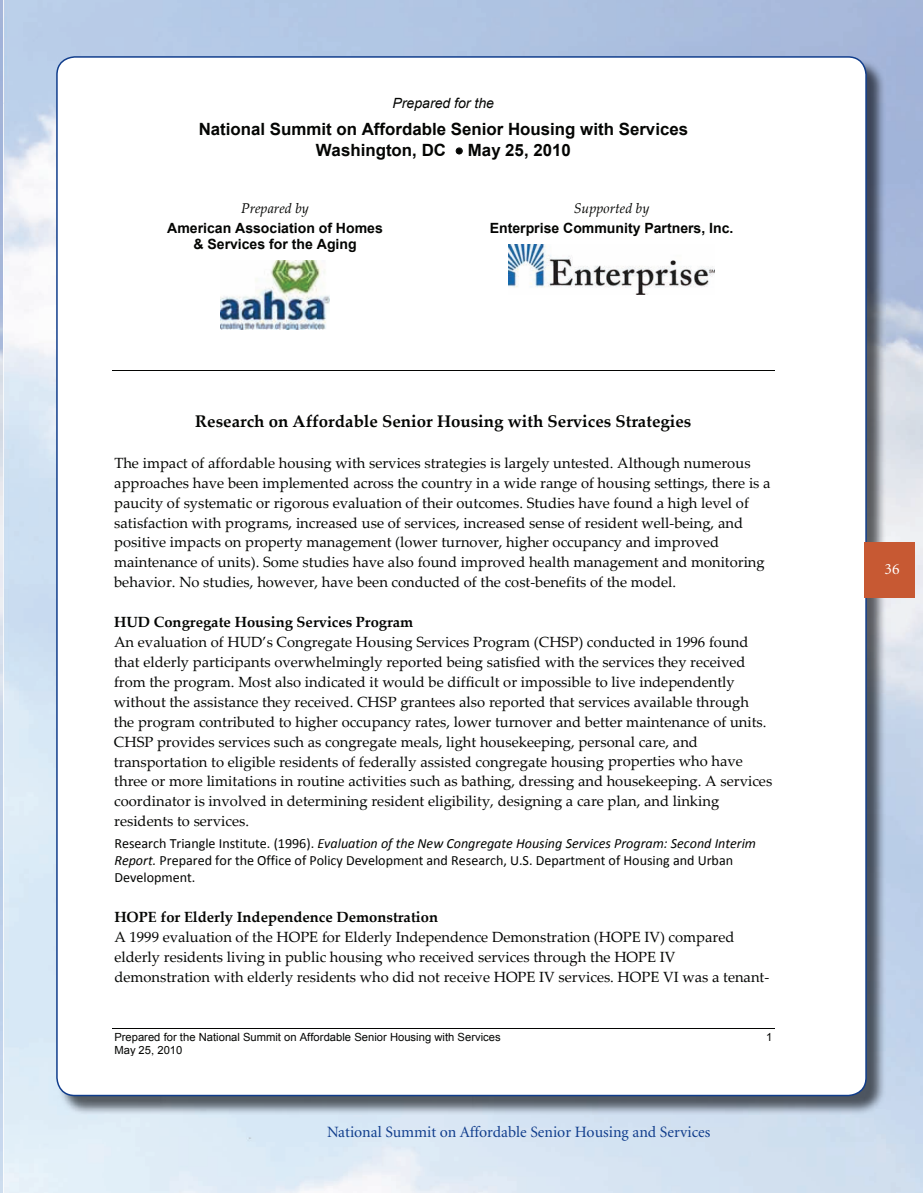
<style>
.page{position:relative;width:923px;height:1193px;background:#fff}
.page>*{position:absolute;margin:0;border:0;box-sizing:border-box;transform-origin:0 0}
.t1{font:700 16.8px/20.7px "Arial";color:#040503;text-align:center}
.t2{font:700 16.8px "Palatino Linotype";color:#040503}
.t3{font:15.75px "Minion";color:#103d8c}
.t4{font:15.75px "Minion";color:#fff}
.t5{font:14.7px/20px "Palatino Linotype";color:#040503}
.t6{font:700 14.7px "Palatino Linotype";color:#040503}
.t7{font:14.1px/17.1px "Calibri";color:#040503}
.t8{font:700 14.1px/16px "Arial";color:#040503;text-align:center}
.t9{font:italic 14.1px "Palatino Linotype";color:#040503}
.t10{font:italic 14.1px "Arial";color:#040503}
.t11{font:11.25px "Arial";color:#040503}
.s1{font-style:italic}
</style>
<div class="page">
<img style="left:4px;top:0;width:918px;height:103px">
<img style="left:873px;top:103px;width:49px;height:1089px">
<img style="left:58px;top:57px;width:827px;height:1057px">
<div style="left:57px;top:57px;width:808px;height:1038px;background:#fff;border-radius:18px"></div>
<div style="left:864px;top:542px;width:50px;height:56px;background:#c75933"></div>
<hr style="left:112px;top:1028px;width:662px;height:1px;background:#040503">
<svg style="left:456px;top:148px;width:6px;height:6px"></svg>
<img style="left:220px;top:261px;width:110px;height:69px">
<img style="left:508px;top:244px;width:206px;height:51px">
<hr style="left:112px;top:370px;width:662px;height:1px;background:#040503">
<p class="t10" style="left:392px;top:94px;width:103px">Prepared for the</p>
<p class="t1" style="left:199px;top:119px;width:491px">National Summit on Affordable Senior Housing with Services<br>Washington, DC • May 25, 2010</p>
<p class="t9" style="left:241px;top:198px;width:69px">Prepared by</p>
<p class="t8" style="left:167px;top:220px;width:217px">American Association of Homes &amp; Services for the Aging</p>
<p class="t9" style="left:573px;top:198px;width:77px">Supported by</p>
<p class="t8" style="left:489px;top:220px;width:245px">Enterprise Community Partners, Inc.</p>
<p class="t2" style="left:195px;top:409px;width:497px">Research on Affordable Senior Housing with Services Strategies</p>
<p class="t5" style="left:114px;top:452px;width:657px">The impact of affordable housing with services strategies is largely untested. Although numerous approaches have been implemented across the country in a wide range of housing settings, there is a paucity of systematic or rigorous evaluation of their outcomes. Studies have found a high level of satisfaction with programs, increased use of services, increased sense of resident well‐being, and positive impacts on property management (lower turnover, higher occupancy and improved maintenance of units). Some studies have also found improved health management and monitoring behavior. No studies, however, have been conducted of the cost‐benefits of the model.</p>
<p class="t6" style="left:114px;top:611px;width:301px">HUD Congregate Housing Services Program</p>
<p class="t5" style="left:114px;top:631px;width:659px">An evaluation of HUD’s Congregate Housing Services Program (CHSP) conducted in 1996 found that elderly participants overwhelmingly reported being satisfied with the services they received from the program. Most also indicated it would be difficult or impossible to live independently without the assistance they received. CHSP grantees also reported that services available through the program contributed to higher occupancy rates, lower turnover and better maintenance of units.<br>CHSP provides services such as congregate meals, light housekeeping, personal care, and transportation to eligible residents of federally assisted congregate housing properties who have three or more limitations in routine activities such as bathing, dressing and housekeeping. A services coordinator is involved in determining resident eligibility, designing a care plan, and linking residents to services.</p>
<p class="t7" style="left:114px;top:834px;width:643px">Research Triangle Institute. (1996). <span class="s1">Evaluation of the New Congregate Housing Services Program: Second Interim<br>Report.</span> Prepared for the Office of Policy Development and Research, U.S. Department of Housing and Urban<br>Development.</p>
<p class="t6" style="left:114px;top:906px;width:325px">HOPE for Elderly Independence Demonstration</p>
<p class="t5" style="left:114px;top:926px;width:656px">A 1999 evaluation of the HOPE for Elderly Independence Demonstration (HOPE IV) compared elderly residents living in public housing who received services through the HOPE IV demonstration with elderly residents who did not receive HOPE IV services. HOPE VI was a tenant‐</p>
<p class="t11" style="left:114px;top:1029px;width:388px">Prepared for the National Summit on Affordable Senior Housing with Services</p>
<p class="t11" style="left:766px;top:1029px;width:8px">1</p>
<p class="t11" style="left:114px;top:1042px;width:69px">May 25, 2010</p>
<p class="t3" style="left:327px;top:1124px;width:385px">National Summit on Affordable Senior Housing and Services</p>
<p class="t4" style="left:884px;top:561px;width:17px">36</p>
</div>
